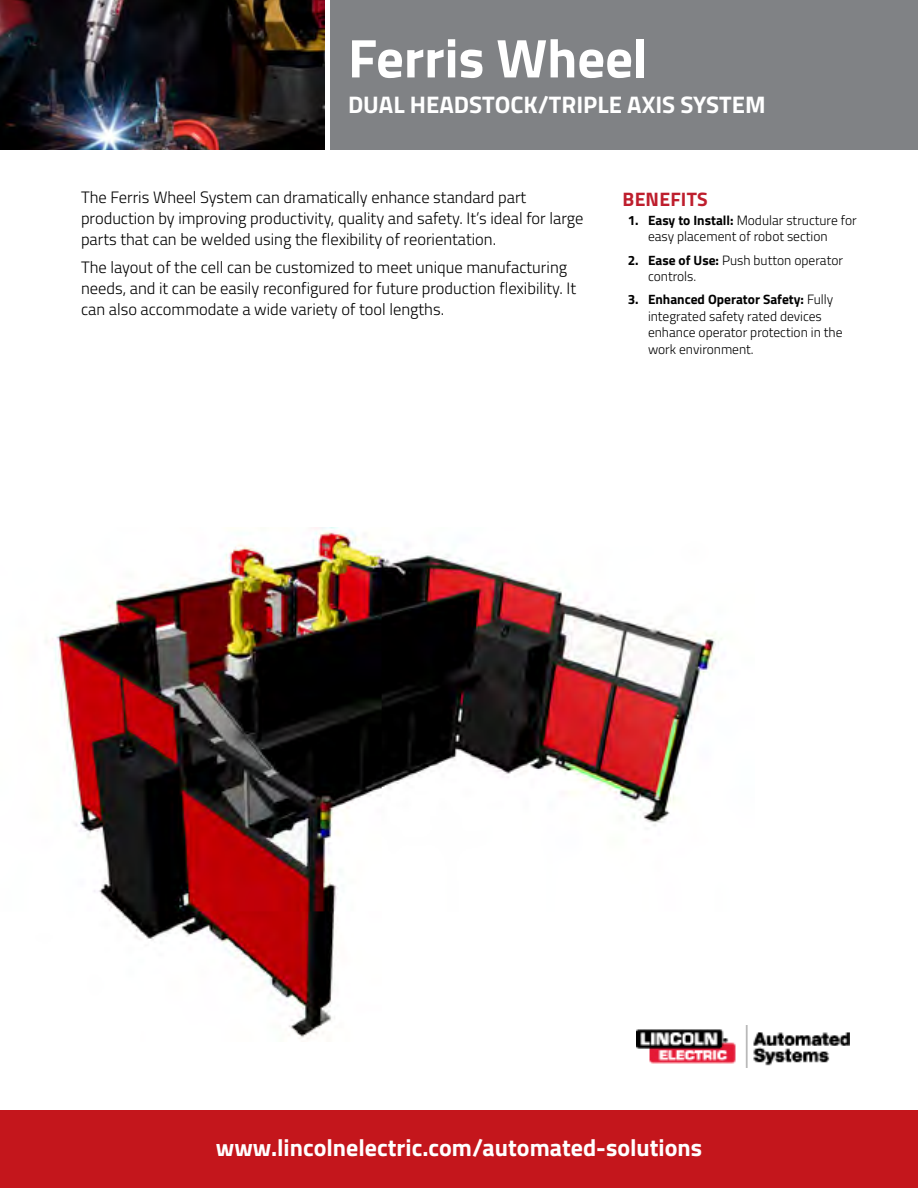
<style>
.page{position:relative;width:918px;height:1188px;background:#fff}
.page>*{position:absolute;margin:0;border:0;box-sizing:border-box;transform-origin:0 0}
.t1{font:700 54.6px "Titillium";color:#fff}
.t2{font:700 24px "Titillium";color:#fff}
.t3{font:700 19.5px "Titillium";letter-spacing:.01em;color:#be1e2d}
.t4{font:300 16.5px/21px "Titillium";color:#000}
.t5{font:300 13.5px/16.5px "Titillium";color:#000}
.s1{font-weight:700}
</style>
<div class="page">
<img style="left:54px;top:528px;width:668px;height:513px">
<img style="left:0;top:0;width:325px;height:150px">
<div style="left:330px;top:0;width:588px;height:150px;background:#808285"></div>
<div style="left:0;top:1110px;width:918px;height:78px;background:#c4161c"></div>
<img style="left:637px;top:1025px;width:213px;height:43px">
<h1 class="t1" style="left:348px;top:17px;width:301px">Ferris Wheel</h1>
<h2 class="t2" style="left:348px;top:86px;width:419px">DUAL HEADSTOCK/TRIPLE AXIS SYSTEM</h2>
<p class="t4" style="left:81px;top:186px;width:504px">The Ferris Wheel System can dramatically enhance standard part production by improving productivity, quality and safety. It’s ideal for large parts that can be welded using the flexibility of reorientation.</p>
<p class="t4" style="left:81px;top:256px;width:497px">The layout of the cell can be customized to meet unique manufacturing needs, and it can be easily reconfigured for future production flexibility. It can also accommodate a wide variety of tool lengths.</p>
<p class="t3" style="left:623px;top:184px;width:87px">BENEFITS</p>
<p class="t5" style="left:648px;top:211px;width:210px;text-indent:-20px"><span class="s1">1. Easy to Install:</span> Modular structure for easy placement of robot section</p>
<p class="t5" style="left:648px;top:251px;width:197px;text-indent:-20px"><span class="s1">2. Ease of Use:</span> Push button operator controls.</p>
<p class="t5" style="left:648px;top:291px;width:196px;text-indent:-20px"><span class="s1">3. Enhanced Operator Safety:</span> Fully integrated safety rated devices enhance operator protection in the work environment.</p>
<h2 class="t2" style="left:216px;top:1129px;width:488px">www.lincolnelectric.com/automated-solutions</h2>
</div>
